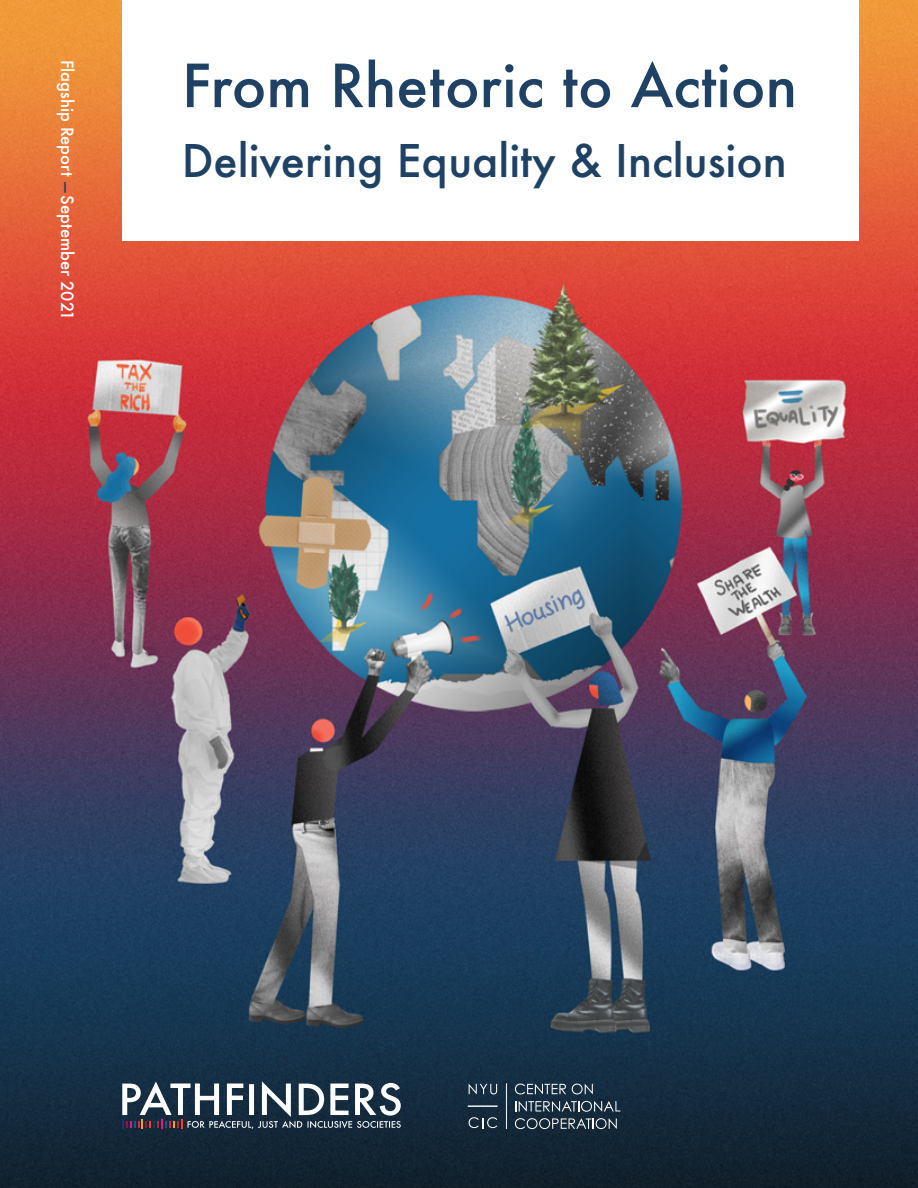
<style>
.page{position:relative;width:918px;height:1188px;background:#fff}
.page>*{position:absolute;margin:0;border:0;box-sizing:border-box;transform-origin:0 0}
.t1{font:500 57.75px "Futura";color:#1e4164}
.t2{font:500 43.8px "Futura";color:#1e4164}
.t3{font:500 16.5px "Futura";color:#fff}
.s1{color:#1e4164}
</style>
<div class="page">
<img style="left:0;top:0;width:918px;height:1188px">
<div style="left:122px;top:0;width:736px;height:241px;background:#fff"></div>
<svg style="left:122px;top:1081px;width:279px;height:48px"></svg>
<hr style="left:506px;top:1083px;width:1px;height:46px;background:#fff">
<svg style="left:515px;top:1084px;width:51px;height:10px"></svg>
<svg style="left:572px;top:1084px;width:21px;height:10px"></svg>
<svg style="left:515px;top:1101px;width:105px;height:11px"></svg>
<svg style="left:515px;top:1118px;width:102px;height:11px"></svg>
<hr style="left:468px;top:1106px;width:30px;height:1px;background:#fff">
<svg style="left:469px;top:1084px;width:28px;height:10px"></svg>
<svg style="left:469px;top:1117px;width:28px;height:11px"></svg>
<p class="t3" style="left:79px;top:60px;width:262px;rotate:90deg">Flagship Report <span class="s1">—</span> September 2021</p>
<h1 class="t1" style="left:182px;top:46px;width:617px">From Rhetoric to Action</h1>
<p class="t2" style="left:182px;top:131px;width:606px">Delivering Equality &amp; Inclusion</p>
</div>
